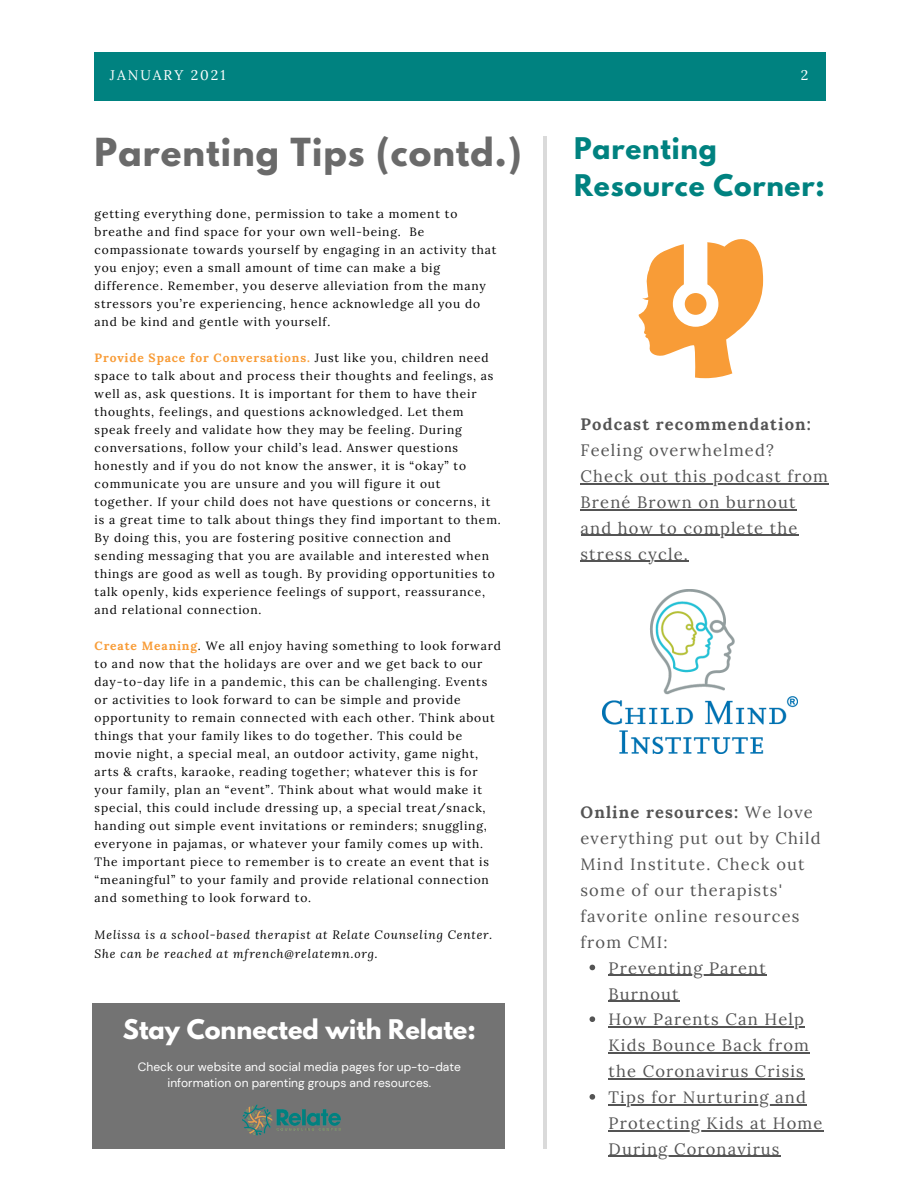
<style>
.page{position:relative;width:918px;height:1188px;background:#fff}
.page>*{position:absolute;margin:0;border:0;box-sizing:border-box;transform-origin:0 0}
.t1{font:700 34.2px "League Spartan";letter-spacing:.03em;color:#6a6a6a}
.t2{font:700 26.4px/36.9px "League Spartan";letter-spacing:.03em;color:#008280}
.t3{font:700 24px "League Spartan";color:#fff}
.t4{font:16.5px/25.8px "Lora";letter-spacing:.07em;color:#545454}
.t5{font:13.95px "Lora";letter-spacing:.14em;color:#fff}
.t6{font:12px/18px "Lora";letter-spacing:.07em;color:#000}
.t7{font:italic 12px/19px "Lora";letter-spacing:.07em;color:#000}
.t8{font:12px/16px "DM Sans";color:#fff;text-align:center}
.s1{font-weight:700;color:#f89c37}
.s2{font-weight:700}
</style>
<div class="page">
<div style="left:95px;top:53px;width:731px;height:47px;background:#008280"></div>
<hr style="left:544px;top:137px;width:3px;height:1012px;background:#000">
<div style="left:92px;top:1004px;width:412px;height:145px;background:#737373"></div>
<img style="left:242px;top:1104px;width:99px;height:32px">
<svg style="left:590px;top:965px;width:5px;height:5px"></svg>
<hr style="left:609px;top:975px;width:158px;height:1px;background:#545454">
<hr style="left:609px;top:1001px;width:71px;height:1px;background:#545454">
<svg style="left:590px;top:1016px;width:5px;height:6px"></svg>
<hr style="left:609px;top:1027px;width:196px;height:1px;background:#545454">
<hr style="left:609px;top:1052px;width:201px;height:2px;background:#545454">
<hr style="left:609px;top:1078px;width:196px;height:1px;background:#545454">
<svg style="left:590px;top:1094px;width:5px;height:6px"></svg>
<hr style="left:609px;top:1104px;width:198px;height:1px;background:#545454">
<hr style="left:609px;top:1130px;width:215px;height:1px;background:#545454">
<hr style="left:609px;top:1156px;width:172px;height:1px;background:#545454">
<hr style="left:581px;top:483px;width:248px;height:1px;background:#545454">
<hr style="left:581px;top:509px;width:216px;height:1px;background:#545454">
<hr style="left:581px;top:535px;width:218px;height:1px;background:#545454">
<hr style="left:581px;top:561px;width:108px;height:1px;background:#545454">
<svg style="left:638px;top:239px;width:125px;height:139px"></svg>
<img style="left:603px;top:589px;width:194px;height:164px">
<p class="t5" style="left:110px;top:66px;width:117px">JANUARY 2021</p>
<p class="t5" style="left:801px;top:66px;width:9px">2</p>
<p class="t1" style="left:95px;top:135px;width:429px">Parenting Tips (contd.)</p>
<p class="t6" style="left:95px;top:205px;width:403px">getting everything done, permission to take a moment to breathe and find space for your own well-being. Be compassionate towards yourself by engaging in an activity that you enjoy; even a small amount of time can make a big difference. Remember, you deserve alleviation from the many stressors you’re experiencing, hence acknowledge all you do and be kind and gentle with yourself.</p>
<p class="t6" style="left:95px;top:349px;width:408px"><span class="s1">Provide Space for Conversations.</span> Just like you, children need space to talk about and process their thoughts and feelings, as well as, ask questions. It is important for them to have their thoughts, feelings, and questions acknowledged. Let them speak freely and validate how they may be feeling. During conversations, follow your child’s lead. Answer questions honestly and if you do not know the answer, it is “okay” to communicate you are unsure and you will figure it out together. If your child does not have questions or concerns, it is a great time to talk about things they find important to them.<br>By doing this, you are fostering positive connection and sending messaging that you are available and interested when things are good as well as tough. By providing opportunities to talk openly, kids experience feelings of support, reassurance, and relational connection.</p>
<p class="t6" style="left:95px;top:636px;width:408px"><span class="s1">Create Meaning</span>. We all enjoy having something to look forward to and now that the holidays are over and we get back to our day-to-day life in a pandemic, this can be challenging. Events or activities to look forward to can be simple and provide opportunity to remain connected with each other. Think about things that your family likes to do together. This could be movie night, a special meal, an outdoor activity, game night, arts &amp; crafts, karaoke, reading together; whatever this is for your family, plan an “event”. Think about what would make it special, this could include dressing up, a special treat/snack, handing out simple event invitations or reminders; snuggling, everyone in pajamas, or whatever your family comes up with.<br>The important piece to remember is to create an event that is “meaningful” to your family and provide relational connection and something to look forward to.</p>
<p class="t7" style="left:95px;top:925px;width:399px">Melissa is a school-based therapist at Relate Counseling Center.<br>She can be reached at mfrench@relatemn.org.</p>
<p class="t3" style="left:123px;top:1018px;width:354px">Stay Connected with Relate:</p>
<p class="t8" style="left:138px;top:1059px;width:324px">Check our website and social media pages for up-to-date information on parenting groups and resources.</p>
<p class="t2" style="left:574px;top:134px;width:252px">Parenting<br>Resource Corner:</p>
<p class="t4" style="left:581px;top:411px;width:249px"><span class="s2">Podcast recommendation:<br></span>Feeling overwhelmed?<br>Check out this podcast from<br>Brené Brown on burnout and how to complete the stress cycle.</p>
<p class="t4" style="left:581px;top:799px;width:242px"><span class="s2">Online resources:</span> We love everything put out by Child<br>Mind Institute. Check out some of our therapists' favorite online resources from CMI:</p>
<p class="t4" style="left:609px;top:955px;width:159px">Preventing Parent<br>Burnout</p>
<p class="t4" style="left:609px;top:1006px;width:202px">How Parents Can Help<br>Kids Bounce Back from the Coronavirus Crisis</p>
<p class="t4" style="left:609px;top:1084px;width:215px">Tips for Nurturing and<br>Protecting Kids at Home<br>During Coronavirus</p>
</div>
